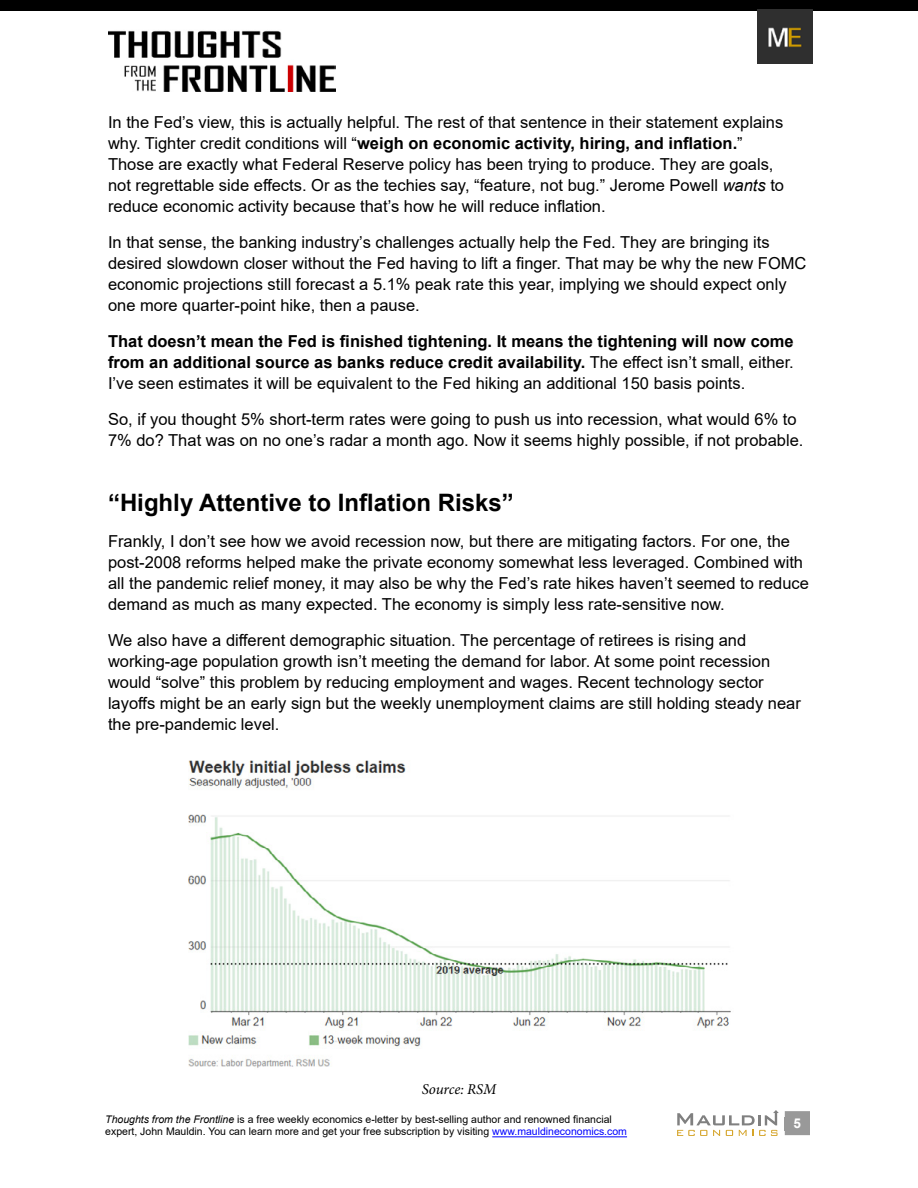
<style>
.page{position:relative;width:918px;height:1188px;background:#fff}
.page>*{position:absolute;margin:0;border:0;box-sizing:border-box;transform-origin:0 0}
.t1{font:700 24px "Arial";color:#000}
.t2{font:16.5px/21px "Arial";color:#000}
.t3{font:700 16.5px/21px "Arial";color:#000;text-align:justify}
.t4{font:italic 15px "Minion Pro";letter-spacing:-.01em;color:#000}
.t5{font:700 13.5px "Arial";color:#fff}
.t6{font:10.5px/12.6px "Arial";color:#000}
.s1{font-weight:700}
.s2{font-style:italic}
.s3{font-weight:400}
.s4{color:#00f}
</style>
<div class="page">
<div style="left:785px;top:1111px;width:25px;height:24px;background:#999"></div>
<hr style="left:492px;top:1136px;width:135px;height:1px;background:#00f">
<img style="left:108px;top:30px;width:228px;height:62px">
<div style="left:0;top:0;width:918px;height:11px;background:#000"></div>
<img style="left:758px;top:9px;width:55px;height:55px">
<svg style="left:677px;top:1110px;width:102px;height:26px"></svg>
<img style="left:188px;top:760px;width:543px;height:308px">
<p class="t2" style="left:108px;top:112px;width:678px">In the Fed’s view, this is actually helpful. The rest of that sentence in their statement explains why. Tighter credit conditions will “<span class="s1">weigh on economic activity, hiring, and inflation.</span>” Those are exactly what Federal Reserve policy has been trying to produce. They are goals, not regrettable side effects. Or as the techies say, “feature, not bug.” Jerome Powell <span class="s2">wants</span> to reduce economic activity because that’s how he will reduce inflation.</p>
<p class="t2" style="left:108px;top:232px;width:700px">In that sense, the banking industry’s challenges actually help the Fed. They are bringing its desired slowdown closer without the Fed having to lift a finger. That may be why the new FOMC economic projections still forecast a 5.1% peak rate this year, implying we should expect only one more quarter-point hike, then a pause.</p>
<p class="t3" style="left:108px;top:331px;width:687px">That doesn’t mean the Fed is finished tightening. It means the tightening will now come from an additional source as banks reduce credit availability. <span class="s3">The effect isn’t small, either.<br>I’ve seen estimates it will be equivalent to the Fed hiking an additional 150 basis points.</span></p>
<p class="t2" style="left:108px;top:409px;width:697px">So, if you thought 5% short-term rates were going to push us into recession, what would 6% to<br>7% do? That was on no one’s radar a month ago. Now it seems highly possible, if not probable.</p>
<h1 class="t1" style="left:108px;top:486px;width:407px">“Highly Attentive to Inflation Risks”</h1>
<p class="t2" style="left:108px;top:531px;width:702px">Frankly, I don’t see how we avoid recession now, but there are mitigating factors. For one, the post-2008 reforms helped make the private economy somewhat less leveraged. Combined with all the pandemic relief money, it may also be why the Fed’s rate hikes haven’t seemed to reduce demand as much as many expected. The economy is simply less rate-sensitive now.</p>
<p class="t2" style="left:108px;top:630px;width:694px">We also have a different demographic situation. The percentage of retirees is rising and working-age population growth isn’t meeting the demand for labor. At some point recession would “solve” this problem by reducing employment and wages. Recent technology sector layoffs might be an early sign but the weekly unemployment claims are still holding steady near the pre-pandemic level.</p>
<p class="t4" style="left:422px;top:1079px;width:76px">Source: RSM</p>
<p class="t6" style="left:105px;top:1113px;width:523px"><span class="s2">Thoughts from the Frontline</span> is a free weekly economics e-letter by best-selling author and renowned financial expert, John Mauldin. You can learn more and get your free subscription by visiting <span class="s4">www.mauldineconomics.com</span></p>
<p class="t5" style="left:794px;top:1113px;width:9px">5</p>
</div>
